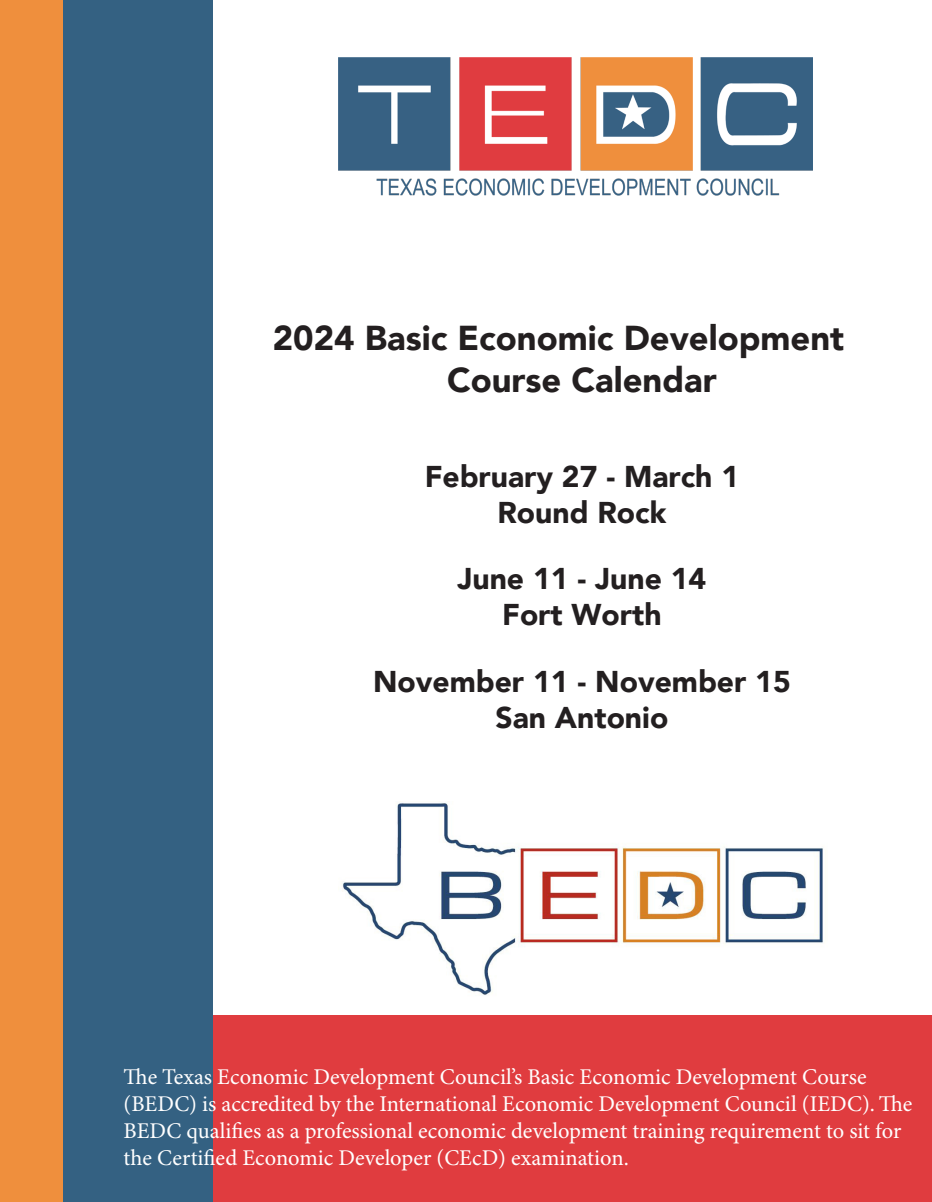
<style>
.page{position:relative;width:932px;height:1202px;background:#fff}
.page>*{position:absolute;margin:0;border:0;box-sizing:border-box;transform-origin:0 0}
.t1{font:900 34.5px/41.4px "Avenir";color:#231f20}
.t2{font:900 30px/36px "Avenir";color:#231f20;text-align:center}
.t3{font:22.5px/27px "Minion Pro";color:#fff}
</style>
<div class="page">
<div style="left:0;top:1015px;width:932px;height:187px;background:#e03c3f"></div>
<div style="left:0;top:0;width:212px;height:1202px;background:#346182"></div>
<img style="left:338px;top:58px;width:474px;height:138px">
<img style="left:342px;top:803px;width:481px;height:192px">
<div style="left:0;top:0;width:63px;height:1202px;background:#ef8f3d"></div>
<p class="t1" style="left:447px;top:317px;width:398px;text-indent:-174px">2024 Basic Economic Development<br>Course Calendar</p>
<p class="t2" style="left:424px;top:457px;width:316px">February 27 - March 1<br>Round Rock</p>
<p class="t2" style="left:457px;top:560px;width:250px">June 11 - June 14<br>Fort Worth</p>
<p class="t2" style="left:373px;top:663px;width:419px">November 11 - November 15<br>San Antonio</p>
<p class="t3" style="left:124px;top:1064px;width:790px">The Texas Economic Development Council’s Basic Economic Development Course (BEDC) is accredited by the International Economic Development Council (IEDC). The BEDC qualifies as a professional economic development training requirement to sit for the Certified Economic Developer (CEcD) examination.</p>
</div>
